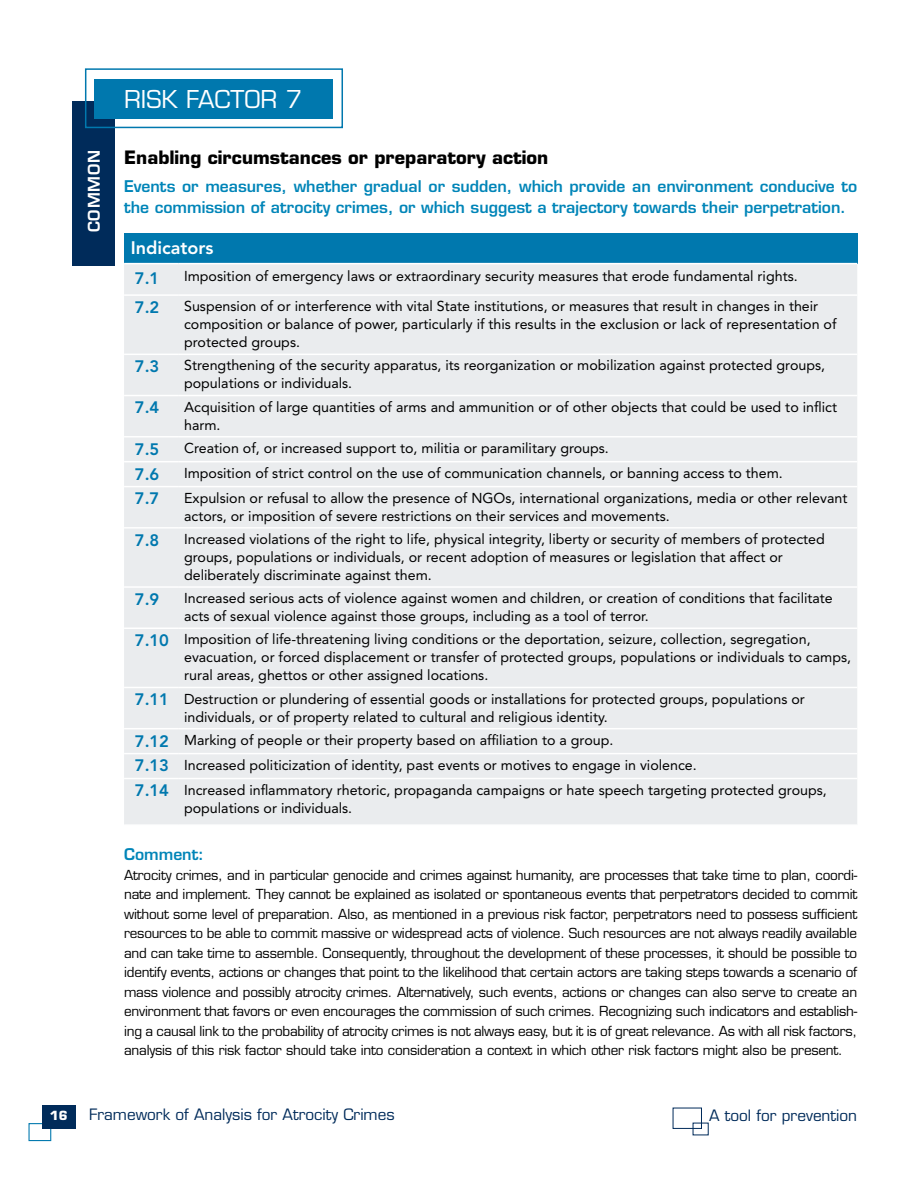
<style>
.page{position:relative;width:918px;height:1188px;background:#fff}
.page>*{position:absolute;margin:0;border:0;box-sizing:border-box;transform-origin:0 0}
.t1{font:24px "Eurostile LT Std";color:#fff}
.t2{font:700 18px "Eurostile LT Std";color:#000}
.t3{font:800 18px "Avenir LT Std";color:#fff}
.t4{font:800 16.5px "Avenir LT Std";color:#0078ae}
.t5{font:600 15.75px/21px "Eurostile LT Std";color:#0085b8}
.t6{font:600 15.75px "Eurostile LT Std";letter-spacing:.05em;color:#fff}
.t7{font:15.3px "Eurostile LT Std";color:#002b5a}
.t8{font:14.25px/18px "Avenir LT Std";color:#000}
.t9{font:13.5px/19.5px "Eurostile LT Std";letter-spacing:-.015em;color:#000;text-align:justify}
.t10{font:700 12.3px "Eurostile LT Std";color:#fff}
.s1{font-weight:800;font-size:16.5px;color:#0078ae}
</style>
<div class="page">
<div style="left:73px;top:102px;width:42px;height:164px;background:#002b5a"></div>
<div style="left:94px;top:79px;width:239px;height:39px;background:#0078ae"></div>
<div style="left:85px;top:68px;width:258px;height:60px;border:2px solid #0078ae"></div>
<div style="left:673px;top:1108px;width:29px;height:21px;border:1px solid #002b5a"></div>
<div style="left:28px;top:1123px;width:23px;height:18px;border:1px solid #0078ae"></div>
<div style="left:42px;top:1105px;width:33px;height:24px;background:#002b5a"></div>
<div style="left:124px;top:233px;width:733px;height:31px;background:#0078ae"></div>
<div style="left:124px;top:264px;width:733px;height:560px;background:#eaecee"></div>
<hr style="left:124px;top:294px;width:54px;height:2px;background:#fff">
<hr style="left:178px;top:294px;width:679px;height:2px;background:#fff">
<hr style="left:124px;top:354px;width:54px;height:1px;background:#fff">
<hr style="left:124px;top:586px;width:54px;height:2px;background:#fff">
<hr style="left:178px;top:354px;width:679px;height:1px;background:#fff">
<hr style="left:124px;top:628px;width:54px;height:1px;background:#fff">
<hr style="left:124px;top:395px;width:54px;height:1px;background:#fff">
<hr style="left:178px;top:395px;width:679px;height:1px;background:#fff">
<hr style="left:178px;top:628px;width:679px;height:1px;background:#fff">
<hr style="left:124px;top:263px;width:54px;height:1px;background:#fff">
<hr style="left:178px;top:263px;width:679px;height:1px;background:#fff">
<hr style="left:124px;top:436px;width:54px;height:2px;background:#fff">
<hr style="left:178px;top:436px;width:679px;height:2px;background:#fff">
<hr style="left:124px;top:461px;width:54px;height:1px;background:#fff">
<hr style="left:178px;top:461px;width:679px;height:1px;background:#fff">
<hr style="left:124px;top:486px;width:54px;height:1px;background:#fff">
<hr style="left:178px;top:486px;width:679px;height:1px;background:#fff">
<hr style="left:124px;top:527px;width:54px;height:2px;background:#fff">
<hr style="left:178px;top:527px;width:679px;height:2px;background:#fff">
<hr style="left:178px;top:586px;width:679px;height:2px;background:#fff">
<hr style="left:124px;top:687px;width:54px;height:1px;background:#fff">
<hr style="left:178px;top:687px;width:679px;height:1px;background:#fff">
<hr style="left:124px;top:728px;width:54px;height:1px;background:#fff">
<hr style="left:178px;top:728px;width:679px;height:1px;background:#fff">
<hr style="left:124px;top:753px;width:54px;height:1px;background:#fff">
<hr style="left:178px;top:753px;width:679px;height:1px;background:#fff">
<hr style="left:124px;top:778px;width:54px;height:1px;background:#fff">
<hr style="left:178px;top:778px;width:679px;height:1px;background:#fff">
<p class="t6" style="left:84px;top:232px;width:84px;rotate:-90deg">COMMON</p>
<h1 class="t1" style="left:124px;top:85px;width:180px">RISK FACTOR 7</h1>
<p class="t2" style="left:124px;top:147px;width:426px">Enabling circumstances or preparatory action</p>
<p class="t5" style="left:124px;top:176px;width:735px">Events or measures, whether gradual or sudden, which provide an environment conducive to the commission of atrocity crimes, or which suggest a trajectory towards their perpetration.</p>
<p class="t3" style="left:131px;top:237px;width:84px">Indicators</p>
<p class="t4" style="left:135px;top:268px;width:26px">7.1</p>
<p class="t8" style="left:184px;top:267px;width:615px">Imposition of emergency laws or extraordinary security measures that erode fundamental rights.</p>
<p class="t4" style="left:135px;top:297px;width:26px">7.2</p>
<p class="t8" style="left:184px;top:297px;width:654px">Suspension of or interference with vital State institutions, or measures that result in changes in their composition or balance of power, particularly if this results in the exclusion or lack of representation of protected groups.</p>
<p class="t4" style="left:135px;top:357px;width:26px">7.3</p>
<p class="t8" style="left:184px;top:357px;width:643px">Strengthening of the security apparatus, its reorganization or mobilization against protected groups, populations or individuals.</p>
<p class="t4" style="left:135px;top:398px;width:26px">7.4</p>
<p class="t8" style="left:184px;top:398px;width:654px">Acquisition of large quantities of arms and ammunition or of other objects that could be used to inflict harm.</p>
<p class="t4" style="left:135px;top:439px;width:26px">7.5</p>
<p class="t8" style="left:184px;top:439px;width:426px">Creation of, or increased support to, militia or paramilitary groups.</p>
<p class="t4" style="left:135px;top:464px;width:26px">7.6</p>
<p class="t8" style="left:184px;top:464px;width:600px">Imposition of strict control on the use of communication channels, or banning access to them.</p>
<p class="t4" style="left:135px;top:489px;width:26px">7.7</p>
<p class="t8" style="left:184px;top:489px;width:665px">Expulsion or refusal to allow the presence of NGOs, international organizations, media or other relevant actors, or imposition of severe restrictions on their services and movements.</p>
<p class="t4" style="left:135px;top:530px;width:26px">7.8</p>
<p class="t8" style="left:184px;top:530px;width:642px">Increased violations of the right to life, physical integrity, liberty or security of members of protected groups, populations or individuals, or recent adoption of measures or legislation that affect or deliberately discriminate against them.</p>
<p class="t4" style="left:135px;top:589px;width:26px">7.9</p>
<p class="t8" style="left:184px;top:589px;width:650px">Increased serious acts of violence against women and children, or creation of conditions that facilitate acts of sexual violence against those groups, including as a tool of terror.</p>
<p class="t8" style="left:184px;top:631px;width:669px;text-indent:-49px"><span class="s1">7.10</span> Imposition of life-threatening living conditions or the deportation, seizure, collection, segregation, evacuation, or forced displacement or transfer of protected groups, populations or individuals to camps, rural areas, ghettos or other assigned locations.</p>
<p class="t8" style="left:184px;top:690px;width:622px;text-indent:-49px"><span class="s1">7.11</span> Destruction or plundering of essential goods or installations for protected groups, populations or individuals, or of property related to cultural and religious identity.</p>
<p class="t8" style="left:135px;top:728px;width:693px;line-height:24.9px"><span class="s1">7.12</span> Marking of people or their property based on affiliation to a group.<br><span class="s1">7.13</span> Increased politicization of identity, past events or motives to engage in violence.<br><span class="s1">7.14</span> Increased inflammatory rhetoric, propaganda campaigns or hate speech targeting protected groups,</p>
<p class="t8" style="left:184px;top:799px;width:170px">populations or individuals.</p>
<p class="t5" style="left:124px;top:844px;width:81px">Comment:</p>
<p class="t9" style="left:124px;top:865px;width:735px">Atrocity crimes, and in particular genocide and crimes against humanity, are processes that take time to plan, coordi&shy;nate and implement. They cannot be explained as isolated or spontaneous events that perpetrators decided to commit without some level of preparation. Also, as mentioned in a previous risk factor, perpetrators need to possess sufficient resources to be able to commit massive or widespread acts of violence. Such resources are not always readily available and can take time to assemble. Consequently, throughout the development of these processes, it should be possible to identify events, actions or changes that point to the likelihood that certain actors are taking steps towards a scenario of mass violence and possibly atrocity crimes. Alternatively, such events, actions or changes can also serve to create an environment that favors or even encourages the commission of such crimes. Recognizing such indicators and establish&shy;ing a causal link to the probability of atrocity crimes is not always easy, but it is of great relevance. As with all risk factors, analysis of this risk factor should take into consideration a context in which other risk factors might also be present.</p>
<p class="t10" style="left:50px;top:1108px;width:19px">16</p>
<p class="t7" style="left:89px;top:1106px;width:307px">Framework of Analysis for Atrocity Crimes</p>
<p class="t7" style="left:709px;top:1106px;width:149px">A tool for prevention</p>
</div>
